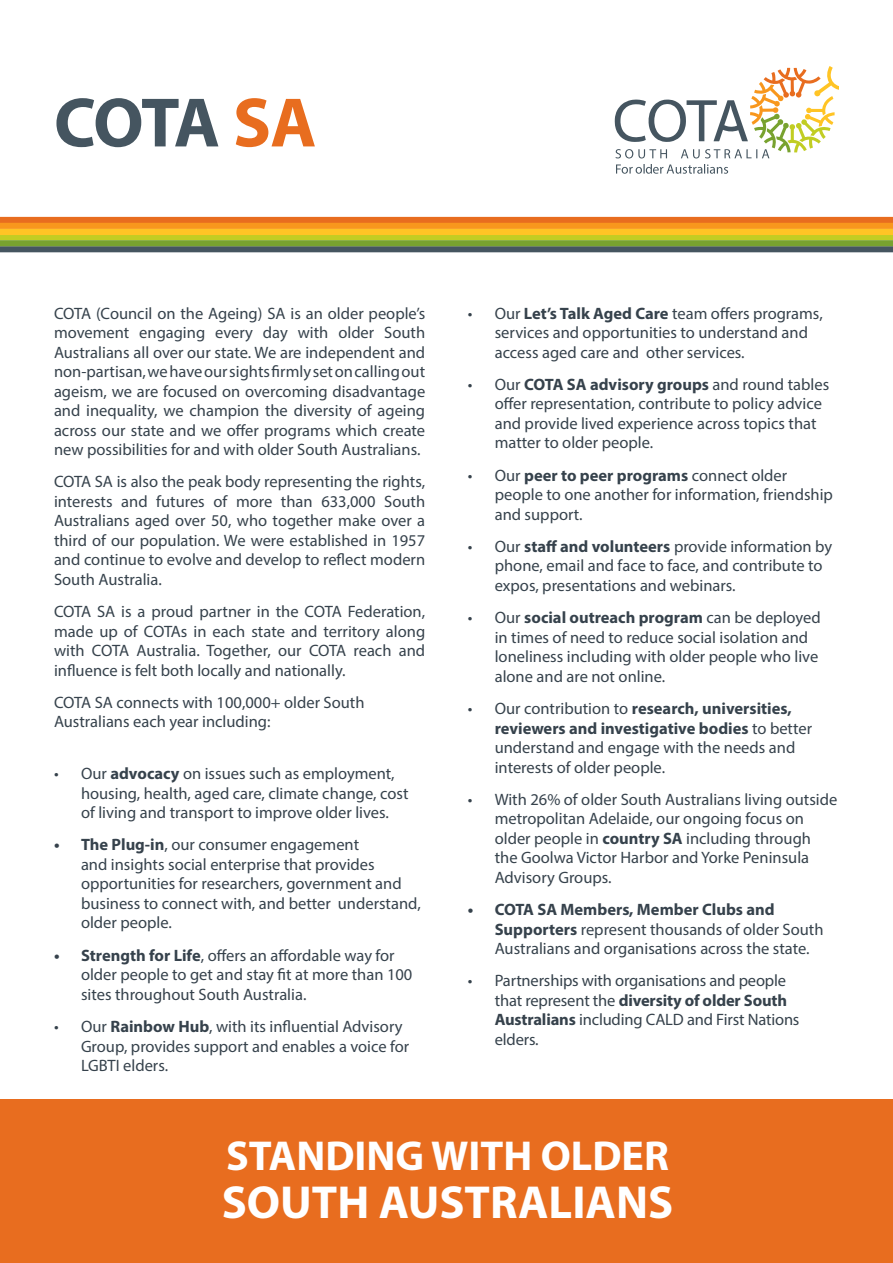
<style>
.page{position:relative;width:893px;height:1263px;background:#fff}
.page>*{position:absolute;margin:0;border:0;box-sizing:border-box;transform-origin:0 0}
.t1{font:700 70.5px "Myriad Pro";letter-spacing:-.04em;color:#455560}
.t2{font:700 46.5px "Myriad Pro";color:#fff}
.t3{font:700 42px "Myriad Pro";color:#fff}
.t4{font:16.5px/19.5px "Myriad Pro";color:#36424c}
.s1{color:#e86d1f}
.s2{font-weight:700}
</style>
<div class="page">
<div style="left:0;top:1099px;width:893px;height:164px;background:#e86d1f"></div>
<svg style="left:616px;top:164px;width:112px;height:10px"></svg>
<svg style="left:615px;top:66px;width:224px;height:92px"></svg>
<div style="left:0;top:234px;width:893px;height:6px;background:#c2cd23"></div>
<div style="left:0;top:246px;width:893px;height:6px;background:#455560"></div>
<div style="left:0;top:217px;width:893px;height:6px;background:#e86d1f"></div>
<div style="left:0;top:223px;width:893px;height:6px;background:#f8971d"></div>
<div style="left:0;top:229px;width:893px;height:6px;background:#ffc425"></div>
<div style="left:0;top:240px;width:893px;height:6px;background:#78a22f"></div>
<h1 class="t1" style="left:54px;top:77px;width:264px">COTA <span class="s1">SA</span></h1>
<p class="t4" style="left:54px;top:303px;width:373px;text-align:justify">COTA (Council on the Ageing) SA is an older people’s movement engaging every day with older South Australians all over our state. We are independent and non-partisan, we have our sights firmly set on calling out ageism, we are focused on overcoming disadvantage and inequality, we champion the diversity of ageing across our state and we offer programs which create new possibilities for and with older South Australians.</p>
<p class="t4" style="left:54px;top:472px;width:373px;text-align:justify">COTA SA is also the peak body representing the rights, interests and futures of more than 633,000 South Australians aged over 50, who together make over a third of our population. We were established in 1957 and continue to evolve and develop to reflect modern South Australia.</p>
<p class="t4" style="left:54px;top:602px;width:373px;text-align:justify">COTA SA is a proud partner in the COTA Federation, made up of COTAs in each state and territory along with COTA Australia. Together, our COTA reach and influence is felt both locally and nationally.</p>
<p class="t4" style="left:54px;top:692px;width:312px">COTA SA connects with 100,000+ older South<br>Australians each year including:</p>
<p class="t4" style="left:81px;top:764px;width:329px;text-indent:-27px">• Our <span class="s2">advocacy</span> on issues such as employment, housing, health, aged care, climate change, cost of living and transport to improve older lives.</p>
<p class="t4" style="left:81px;top:835px;width:341px;text-indent:-27px"><span class="s2">• The Plug-in</span>, our consumer engagement<br>and insights social enterprise that provides opportunities for researchers, government and business to connect with, and better understand, older people.</p>
<p class="t4" style="left:81px;top:945px;width:333px;text-indent:-27px"><span class="s2">• Strength for Life</span>, offers an affordable way for older people to get and stay fit at more than 100 sites throughout South Australia.</p>
<p class="t4" style="left:81px;top:1016px;width:330px;text-indent:-27px">• Our <span class="s2">Rainbow Hub</span>, with its influential Advisory<br>Group, provides support and enables a voice for<br>LGBTI elders.</p>
<p class="t4" style="left:495px;top:303px;width:329px;text-indent:-27px">• Our <span class="s2">Let’s Talk Aged Care</span> team offers programs, services and opportunities to understand and access aged care and other services.  </p>
<p class="t4" style="left:495px;top:374px;width:336px;text-indent:-27px">• Our <span class="s2">COTA SA advisory groups</span> and round tables offer representation, contribute to policy advice and provide lived experience across topics that matter to older people.</p>
<p class="t4" style="left:495px;top:465px;width:340px;text-indent:-27px">• Our <span class="s2">peer to peer programs</span> connect older people to one another for information, friendship and support.</p>
<p class="t4" style="left:495px;top:536px;width:339px;text-indent:-27px">• Our <span class="s2">staff and volunteers</span> provide information by phone, email and face to face, and contribute to expos, presentations and webinars.</p>
<p class="t4" style="left:495px;top:608px;width:327px;text-indent:-27px">• Our <span class="s2">social outreach program</span> can be deployed in times of need to reduce social isolation and loneliness including with older people who live alone and are not online.</p>
<p class="t4" style="left:495px;top:698px;width:319px;text-indent:-27px">• Our contribution to <span class="s2">research, universities, reviewers and investigative bodies</span> to better understand and engage with the needs and interests of older people.  </p>
<p class="t4" style="left:495px;top:789px;width:344px;text-indent:-27px">• With 26% of older South Australians living outside metropolitan Adelaide, our ongoing focus on older people in <span class="s2">country SA</span> including through the Goolwa Victor Harbor and Yorke Peninsula Advisory Groups.</p>
<p class="t4" style="left:495px;top:899px;width:330px;text-indent:-27px"><span class="s2">• COTA SA Members, Member Clubs and<br>Supporters</span> represent thousands of older South<br>Australians and organisations across the state.</p>
<p class="t4" style="left:495px;top:971px;width:306px;text-indent:-27px">• Partnerships with organisations and people that represent the <span class="s2">diversity of older South Australians</span> including CALD and First Nations elders.</p>
<h3 class="t3" style="left:226px;top:1128px;width:444px">STANDING WITH OLDER</h3>
<h2 class="t2" style="left:222px;top:1172px;width:453px">SOUTH AUSTRALIANS</h2>
</div>
